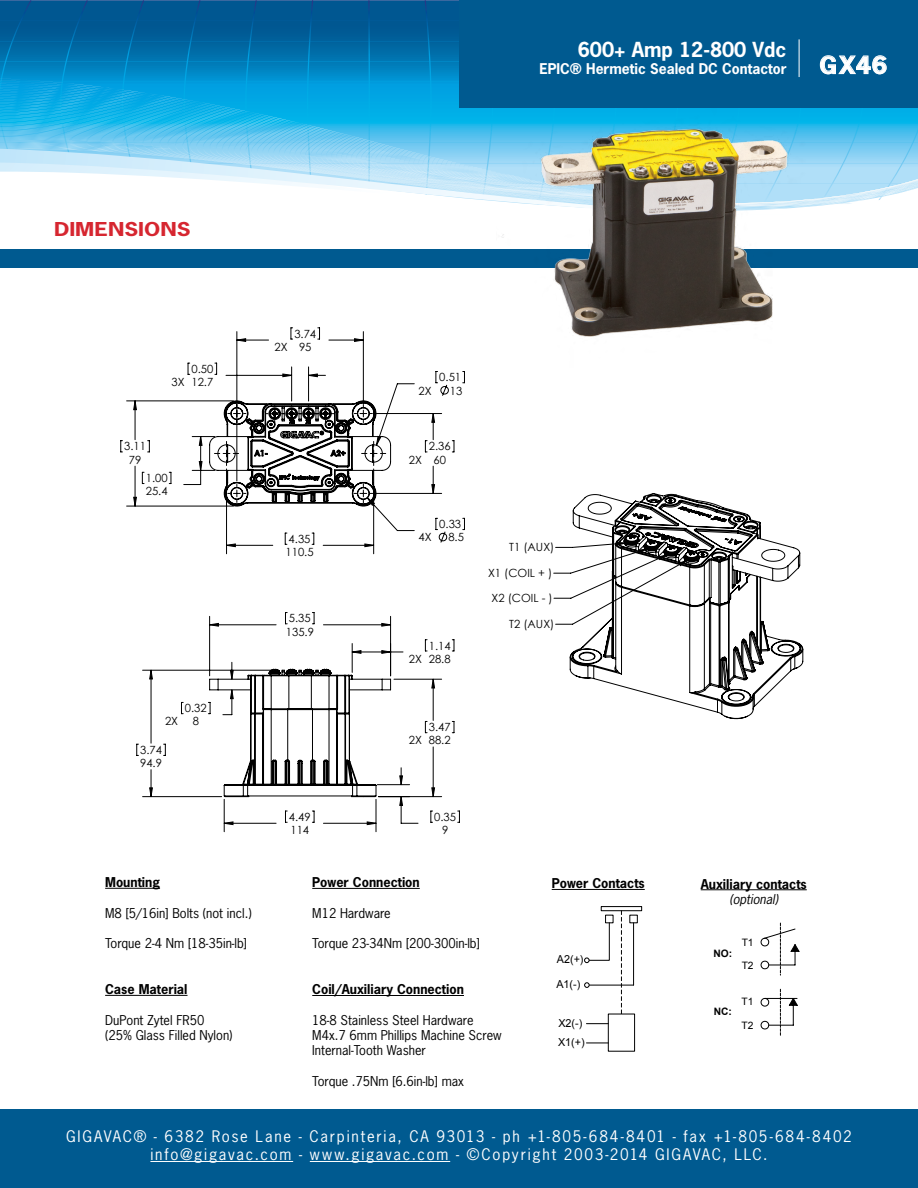
<style>
.page{position:relative;width:918px;height:1188px;background:#fff}
.page>*{position:absolute;margin:0;border:0;box-sizing:border-box;transform-origin:0 0}
.t1{font:700 22.65px "News Gothic Std";color:#fff;scale:1.1 1}
.t2{font:700 19.5px "News Gothic Std";color:#fff}
.t3{font:700 18px "News Gothic Std";color:#d62630;scale:1.25 1}
.t4{font:15px/18px "News Gothic Std";letter-spacing:.115em;color:#fff;text-align:center}
.t5{font:700 13.95px "News Gothic Std";color:#fff}
.t6{font:12.75px/15.3px "News Gothic Std";color:#000}
.t7{font:700 12.75px "News Gothic Std";color:#000}
.t8{font:italic 12.75px "News Gothic Std";color:#000}
.t9{font:11.25px "Century Gothic";color:#000}
.t10{font:10.95px/19.6px "Arial";color:#000}
.t11{font:10.2px "Arial";color:#000}
.t12{font:700 10.2px "Arial";color:#000}
</style>
<div class="page">
<svg style="left:134px;top:339px;width:435px;height:486px"></svg>
<svg style="left:569px;top:496px;width:235px;height:223px"></svg>
<svg style="left:209px;top:400px;width:182px;height:107px"></svg>
<svg style="left:209px;top:669px;width:182px;height:128px"></svg>
<hr style="left:105px;top:888px;width:55px;height:1px;background:#000">
<hr style="left:105px;top:995px;width:83px;height:1px;background:#000">
<hr style="left:701px;top:889px;width:106px;height:1px;background:#000">
<hr style="left:552px;top:889px;width:93px;height:1px;background:#000">
<div style="left:605px;top:915px;width:9px;height:8px;border:1px solid #000"></div>
<hr style="left:633px;top:923px;width:1px;height:62px;background:#000">
<div style="left:629px;top:915px;width:9px;height:8px;border:1px solid #000"></div>
<div style="left:601px;top:906px;width:41px;height:5px;border:1px solid #000"></div>
<hr style="left:585px;top:985px;width:49px;height:1px;background:#000">
<svg style="left:621px;top:911px;width:1px;height:103px"></svg>
<div style="left:608px;top:1014px;width:27px;height:37px;border:1px solid #000"></div>
<svg style="left:586px;top:1023px;width:22px;height:1px"></svg>
<svg style="left:586px;top:1043px;width:22px;height:1px"></svg>
<svg style="left:584px;top:922px;width:26px;height:41px"></svg>
<svg style="left:584px;top:982px;width:5px;height:6px"></svg>
<svg style="left:760px;top:923px;width:40px;height:113px"></svg>
<hr style="left:312px;top:888px;width:108px;height:1px;background:#000">
<hr style="left:312px;top:995px;width:152px;height:1px;background:#000">
<svg style="left:486px;top:147px;width:432px;height:32px;background:#9ad7f5"></svg>
<svg style="left:822px;top:179px;width:96px;height:27px"></svg>
<svg style="left:0;top:0;width:486px;height:149px;background:#138cc4"></svg>
<svg style="left:0;top:149px;width:496px;height:52px"></svg>
<div style="left:0;top:1109px;width:918px;height:79px;background:#005a90"></div>
<div style="left:0;top:250px;width:918px;height:18px;background:#005a90"></div>
<img style="left:496px;top:108px;width:326px;height:388px">
<div style="left:459px;top:0;width:459px;height:108px;background:#005a90"></div>
<svg style="left:819px;top:55px;width:68px;height:20px"></svg>
<hr style="left:799px;top:39px;width:1px;height:38px;background:#fff">
<hr style="left:150px;top:1161px;width:143px;height:1px;background:#fff">
<hr style="left:310px;top:1161px;width:140px;height:1px;background:#fff">
<h2 class="t2" style="left:578px;top:37px;width:210px">600+ Amp 12-800 Vdc</h2>
<p class="t5" style="left:539px;top:59px;width:249px">EPIC® Hermetic Sealed DC Contactor</p>
<h1 class="t1" style="left:819px;top:50px;width:63px">GX46</h1>
<h3 class="t3" style="left:54px;top:217px;width:111px">DIMENSIONS</h3>
<p class="t9" style="left:191px;top:361px;width:23px">0.50</p>
<p class="t9" style="left:124px;top:439px;width:23px">3.11</p>
<p class="t9" style="left:129px;top:452px;width:14px">79</p>
<p class="t9" style="left:172px;top:374px;width:43px">3X 12.7</p>
<p class="t9" style="left:146px;top:470px;width:23px">1.00</p>
<p class="t9" style="left:146px;top:483px;width:23px">25.4</p>
<p class="t9" style="left:185px;top:700px;width:23px">0.32</p>
<p class="t9" style="left:165px;top:714px;width:15px">2X</p>
<p class="t9" style="left:193px;top:714px;width:8px">8</p>
<p class="t9" style="left:140px;top:742px;width:23px">3.74</p>
<p class="t9" style="left:140px;top:755px;width:23px">94.9</p>
<p class="t7" style="left:105px;top:874px;width:56px">Mounting</p>
<p class="t6" style="left:105px;top:905px;width:148px">M8 [5/16in] Bolts (not incl.)</p>
<p class="t6" style="left:105px;top:936px;width:144px">Torque 2-4 Nm [18-35in-lb]</p>
<p class="t7" style="left:105px;top:981px;width:84px">Case Material</p>
<p class="t6" style="left:105px;top:1012px;width:129px">DuPont Zytel FR50 (25% Glass Filled Nylon)</p>
<p class="t9" style="left:294px;top:326px;width:23px">3.74</p>
<p class="t9" style="left:274px;top:339px;width:39px">2X 95</p>
<p class="t9" style="left:439px;top:369px;width:23px">0.51</p>
<p class="t9" style="left:419px;top:383px;width:15px">2X</p>
<p class="t9" style="left:450px;top:383px;width:14px">13</p>
<p class="t9" style="left:429px;top:439px;width:23px">2.36</p>
<p class="t9" style="left:409px;top:452px;width:39px">2X 60</p>
<p class="t9" style="left:439px;top:516px;width:23px">0.33</p>
<p class="t9" style="left:289px;top:531px;width:23px">4.35</p>
<p class="t9" style="left:286px;top:544px;width:30px">110.5</p>
<p class="t9" style="left:419px;top:529px;width:15px">4X</p>
<p class="t9" style="left:448px;top:529px;width:17px">8.5</p>
<p class="t9" style="left:509px;top:540px;width:47px">T1 (AUX)</p>
<p class="t9" style="left:488px;top:565px;width:66px">X1 (COIL + )</p>
<p class="t9" style="left:491px;top:590px;width:63px">X2 (COIL - )</p>
<p class="t9" style="left:289px;top:610px;width:23px">5.35</p>
<p class="t9" style="left:286px;top:624px;width:30px">135.9</p>
<p class="t9" style="left:509px;top:616px;width:47px">T2 (AUX)</p>
<p class="t9" style="left:429px;top:638px;width:23px">1.14</p>
<p class="t9" style="left:409px;top:651px;width:43px">2X 28.8</p>
<p class="t9" style="left:429px;top:719px;width:23px">3.47</p>
<p class="t9" style="left:409px;top:733px;width:43px">2X 88.2</p>
<p class="t9" style="left:289px;top:809px;width:23px">4.49</p>
<p class="t9" style="left:434px;top:809px;width:23px">0.35</p>
<p class="t9" style="left:290px;top:822px;width:20px">114</p>
<p class="t9" style="left:442px;top:822px;width:8px">9</p>
<p class="t7" style="left:312px;top:874px;width:109px">Power Connection</p>
<p class="t6" style="left:312px;top:905px;width:80px">M12 Hardware</p>
<p class="t6" style="left:312px;top:936px;width:169px">Torque 23-34Nm [200-300in-lb]</p>
<p class="t7" style="left:312px;top:981px;width:153px">Coil/Auxiliary Connection</p>
<p class="t6" style="left:312px;top:1012px;width:191px">18-8 Stainless Steel Hardware<br>M4x.7 6mm Phillips Machine Screw<br>Internal-Tooth Washer</p>
<p class="t6" style="left:312px;top:1073px;width:153px">Torque .75Nm [6.6in-lb] max</p>
<p class="t7" style="left:552px;top:875px;width:95px">Power Contacts</p>
<p class="t10" style="left:557px;top:950px;width:28px">A2(+)</p>
<p class="t10" style="left:556px;top:975px;width:25px">A1(-)</p>
<p class="t10" style="left:558px;top:1013px;width:28px">X2(-)<br>X1(+)</p>
<p class="t7" style="left:701px;top:875px;width:108px">Auxiliary contacts</p>
<p class="t8" style="left:729px;top:891px;width:53px">(optional)</p>
<p class="t12" style="left:714px;top:947px;width:20px">NO:</p>
<p class="t11" style="left:742px;top:936px;width:13px">T1</p>
<p class="t11" style="left:742px;top:959px;width:13px">T2</p>
<p class="t12" style="left:714px;top:1005px;width:20px">NC:</p>
<p class="t11" style="left:742px;top:995px;width:13px">T1</p>
<p class="t11" style="left:742px;top:1018px;width:13px">T2</p>
<p class="t4" style="left:66px;top:1127px;width:787px">GIGAVAC® - 6382 Rose Lane - Carpinteria, CA 93013 - ph +1-805-684-8401 - fax +1-805-684-8402 info@gigavac.com - www.gigavac.com - ©Copyright 2003-2014 GIGAVAC, LLC.</p>
</div>
